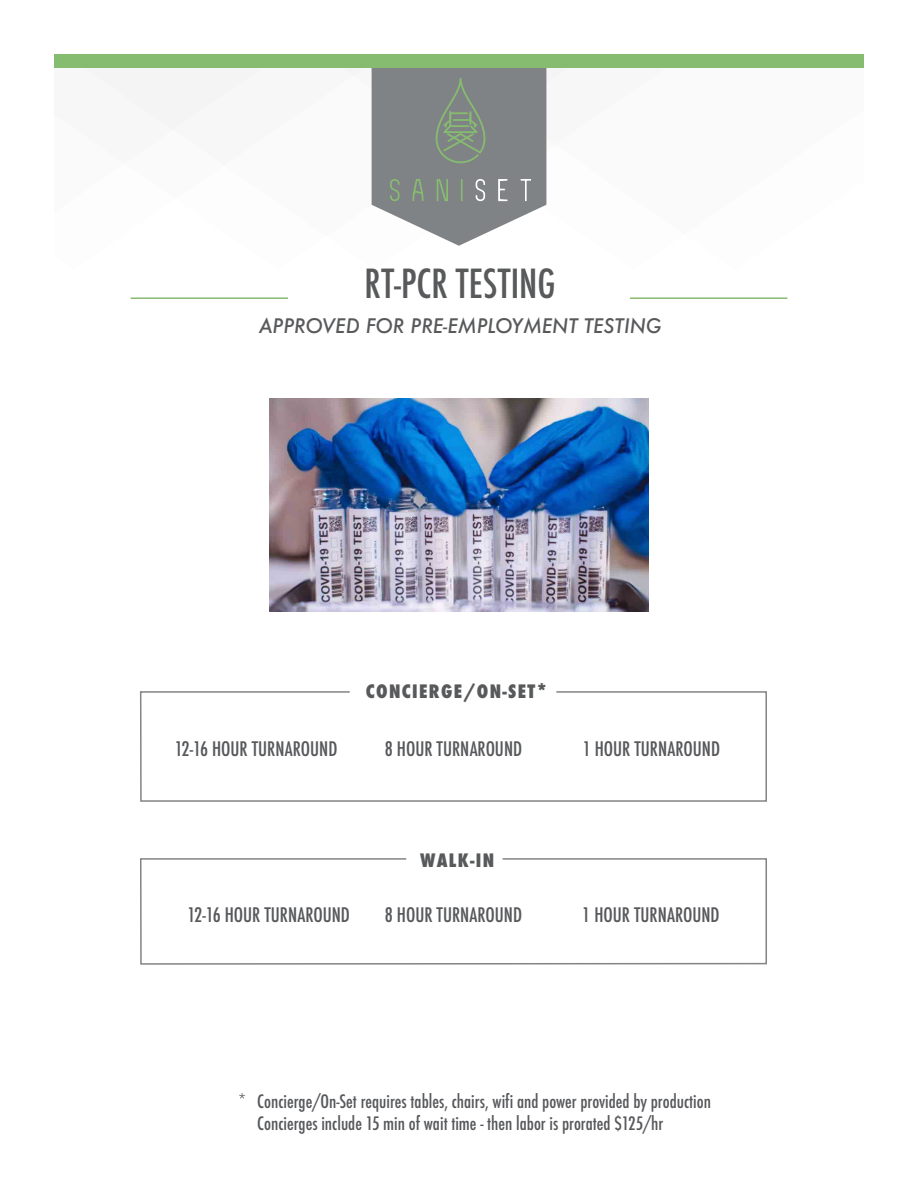
<style>
.page{position:relative;width:918px;height:1188px;background:#fff}
.page>*{position:absolute;margin:0;border:0;box-sizing:border-box;transform-origin:0 0}
.t1{font:500 condensed 39px "Futura";color:#58595b}
.t2{font:500 condensed 19.5px "Futura";color:#57585b}
.t3{font:italic 500 19.5px "Futura";color:#58595b}
.t4{font:500 condensed 18px/21.6px "Futura";color:#57585b}
.t5{font:800 condensed 18px "Futura";letter-spacing:.075em;color:#58595b}
</style>
<div class="page">
<svg style="left:140px;top:691px;width:627px;height:111px"></svg>
<svg style="left:140px;top:858px;width:627px;height:107px"></svg>
<img style="left:269px;top:398px;width:380px;height:214px">
<hr style="left:131px;top:297px;width:157px;height:2px;background:#87bc6f">
<hr style="left:630px;top:297px;width:157px;height:2px;background:#87bc6f">
<svg style="left:85px;top:68px;width:482px;height:137px"></svg>
<div style="left:54px;top:54px;width:810px;height:14px;background:#86bc70"></div>
<svg style="left:372px;top:68px;width:174px;height:178px"></svg>
<h1 class="t1" style="left:365px;top:258px;width:193px">RT-PCR TESTING</h1>
<p class="t3" style="left:259px;top:313px;width:404px">APPROVED FOR PRE-EMPLOYMENT TESTING</p>
<p class="t5" style="left:366px;top:679px;width:183px">CONCIERGE/ON-SET*</p>
<p class="t2" style="left:175px;top:736px;width:164px">12-16 HOUR TURNAROUND</p>
<p class="t2" style="left:385px;top:736px;width:139px">8 HOUR TURNAROUND</p>
<p class="t2" style="left:583px;top:736px;width:139px">1 HOUR TURNAROUND</p>
<p class="t5" style="left:420px;top:848px;width:76px">WALK-IN</p>
<p class="t2" style="left:187px;top:902px;width:164px">12-16 HOUR TURNAROUND</p>
<p class="t2" style="left:385px;top:902px;width:139px">8 HOUR TURNAROUND</p>
<p class="t2" style="left:582px;top:902px;width:139px">1 HOUR TURNAROUND</p>
<p class="t4" style="left:257px;top:1091px;width:455px;text-indent:-19px">* Concierge/On-Set requires tables, chairs, wifi and power provided by production<br>Concierges include 15 min of wait time - then labor is prorated $125/hr</p>
</div>
